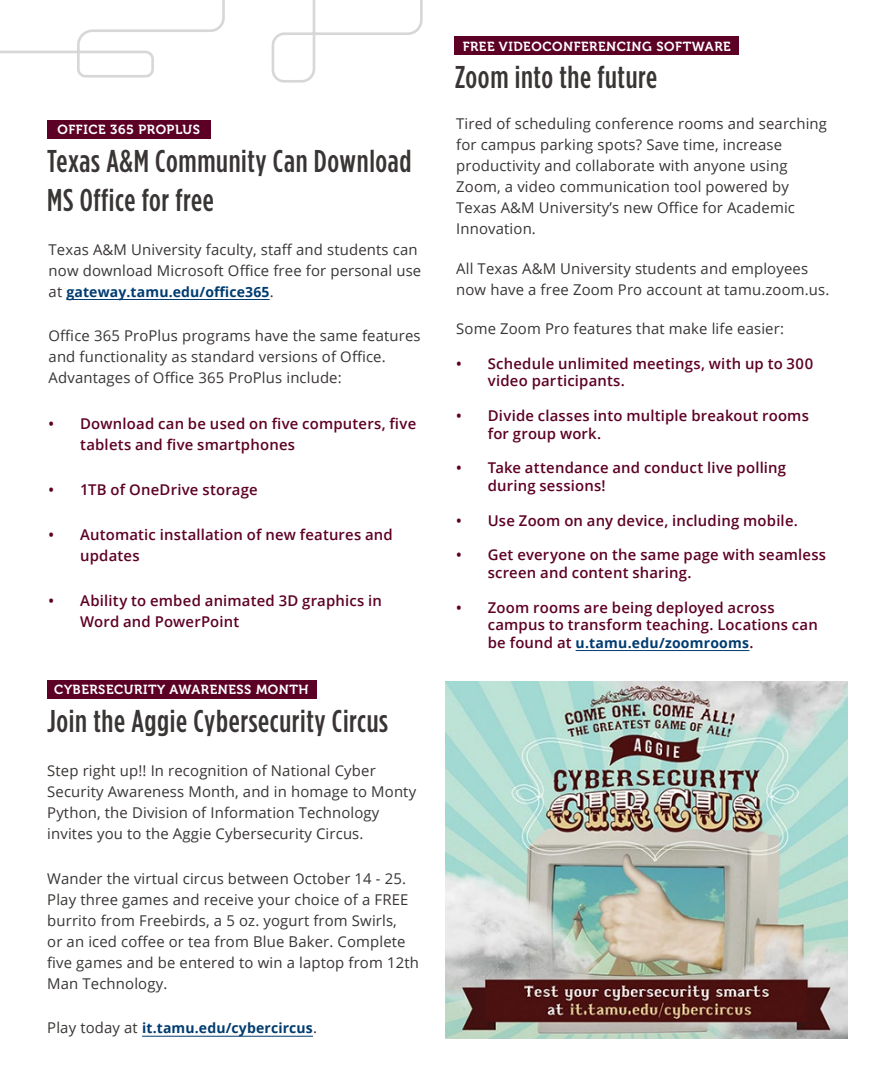
<style>
.page{position:relative;width:882px;height:1071px;background:#fff}
.page>*{position:absolute;margin:0;border:0;box-sizing:border-box;transform-origin:0 0}
.NEW_Heading{font:500 31.5px/38.5px "Gotham Condensed";letter-spacing:.02em;color:#383534}
.NEW_Body_Text{font:14.88px/21px "Open Sans";letter-spacing:.01em;color:#383534}
.t1{font:600 14.88px/17.5px "Open Sans";letter-spacing:.015em;color:#5d0025}
.NEW_Body_Text-2{font:700 14px "Open Sans";letter-spacing:.01em;color:#003c71}
.NEW_Subhead{font:13.12px "Museo 700";letter-spacing:.04em;color:#fff}
.s1{font-weight:400;font-size:14.88px;color:#383534}
.s2{font-weight:600;font-size:14.88px;color:#5d0025}
</style>
<div class="page">
<hr style="left:576px;top:650px;width:174px;height:1px;background:#003c71">
<div style="left:454px;top:36px;width:285px;height:19px;background:#5d0025"></div>
<hr style="left:66px;top:299px;width:204px;height:1px;background:#003c71">
<hr style="left:142px;top:1036px;width:171px;height:1px;background:#003c71">
<div style="left:47px;top:120px;width:164px;height:19px;background:#5d0025"></div>
<div style="left:47px;top:680px;width:269px;height:19px;background:#5d0025"></div>
<img style="left:446px;top:681px;width:402px;height:358px">
<svg style="left:271px;top:0;width:152px;height:83px"></svg>
<svg style="left:0;top:0;width:225px;height:78px"></svg>
<h2 class="NEW_Subhead" style="left:58px;top:122px;width:144px">OFFICE 365 PROPLUS</h2>
<h2 class="NEW_Heading" style="left:47px;top:141px;width:366px">Texas A&amp;M Community Can Download<br>MS Office for free</h2>
<p class="NEW_Body_Text" style="left:49px;top:238px;width:374px">Texas A&amp;M University faculty, staff and students can now download Microsoft Office free for personal use</p>
<p class="NEW_Body_Text-2" style="left:49px;top:282px;width:227px"><span class="s1">at</span> gateway.tamu.edu/office365<span class="s1">.</span></p>
<p class="NEW_Body_Text" style="left:49px;top:325px;width:374px">Office 365 ProPlus programs have the same features and functionality as standard versions of Office.<br>Advantages of Office 365 ProPlus include:</p>
<p class="t1" style="left:80px;top:412px;width:338px;line-height:21px;text-indent:-31px">• Download can be used on five computers, five tablets and five smartphones</p>
<p class="t1" style="left:49px;top:480px;width:211px">• 1TB of OneDrive storage</p>
<p class="t1" style="left:80px;top:524px;width:314px;line-height:21px;text-indent:-31px">• Automatic installation of new features and updates</p>
<p class="t1" style="left:80px;top:590px;width:303px;line-height:21px;text-indent:-31px">• Ability to embed animated 3D graphics in<br>Word and PowerPoint</p>
<h2 class="NEW_Subhead" style="left:54px;top:682px;width:256px">CYBERSECURITY AWARENESS MONTH</h2>
<h2 class="NEW_Heading" style="left:47px;top:701px;width:342px">Join the Aggie Cybersecurity Circus</h2>
<p class="NEW_Body_Text" style="left:47px;top:760px;width:370px">Step right up!! In recognition of National Cyber Security Awareness Month, and in homage to Monty Python, the Division of Information Technology invites you to the Aggie Cybersecurity Circus.</p>
<p class="NEW_Body_Text" style="left:47px;top:868px;width:373px">Wander the virtual circus between October 14 - 25.<br>Play three games and receive your choice of a FREE burrito from Freebirds, a 5 oz. yogurt from Swirls,<br>or an iced coffee or tea from Blue Baker. Complete five games and be entered to win a laptop from 12th Man Technology.</p>
<p class="NEW_Body_Text-2" style="left:47px;top:1018px;width:271px"><span class="s1">Play today at</span> it.tamu.edu/cybercircus<span class="s1">.</span></p>
<h2 class="NEW_Subhead" style="left:463px;top:39px;width:270px">FREE VIDEOCONFERENCING SOFTWARE</h2>
<h2 class="NEW_Heading" style="left:455px;top:57px;width:204px">Zoom into the future</h2>
<p class="NEW_Body_Text" style="left:456px;top:113px;width:372px">Tired of scheduling conference rooms and searching for campus parking spots? Save time, increase productivity and collaborate with anyone using Zoom, a video communication tool powered by Texas A&amp;M University’s new Office for Academic Innovation.</p>
<p class="NEW_Body_Text" style="left:456px;top:258px;width:375px">All Texas A&amp;M University students and employees now have a free Zoom Pro account at tamu.zoom.us.</p>
<p class="NEW_Body_Text" style="left:456px;top:318px;width:329px">Some Zoom Pro features that make life easier:</p>
<p class="t1" style="left:488px;top:355px;width:327px;text-indent:-32px">• Schedule unlimited meetings, with up to 300 video participants.</p>
<p class="t1" style="left:488px;top:407px;width:323px;text-indent:-32px">• Divide classes into multiple breakout rooms for group work.</p>
<p class="t1" style="left:488px;top:459px;width:300px;text-indent:-32px">• Take attendance and conduct live polling during sessions!</p>
<p class="t1" style="left:456px;top:511px;width:343px">• Use Zoom on any device, including mobile.</p>
<p class="t1" style="left:488px;top:546px;width:340px;text-indent:-32px">• Get everyone on the same page with seamless screen and content sharing.</p>
<p class="t1" style="left:488px;top:598px;width:332px;text-indent:-32px">• Zoom rooms are being deployed across campus to transform teaching. Locations can</p>
<p class="NEW_Body_Text-2" style="left:488px;top:633px;width:267px"><span class="s2">be found at</span> u.tamu.edu/zoomrooms<span class="s2">.</span></p>
</div>
